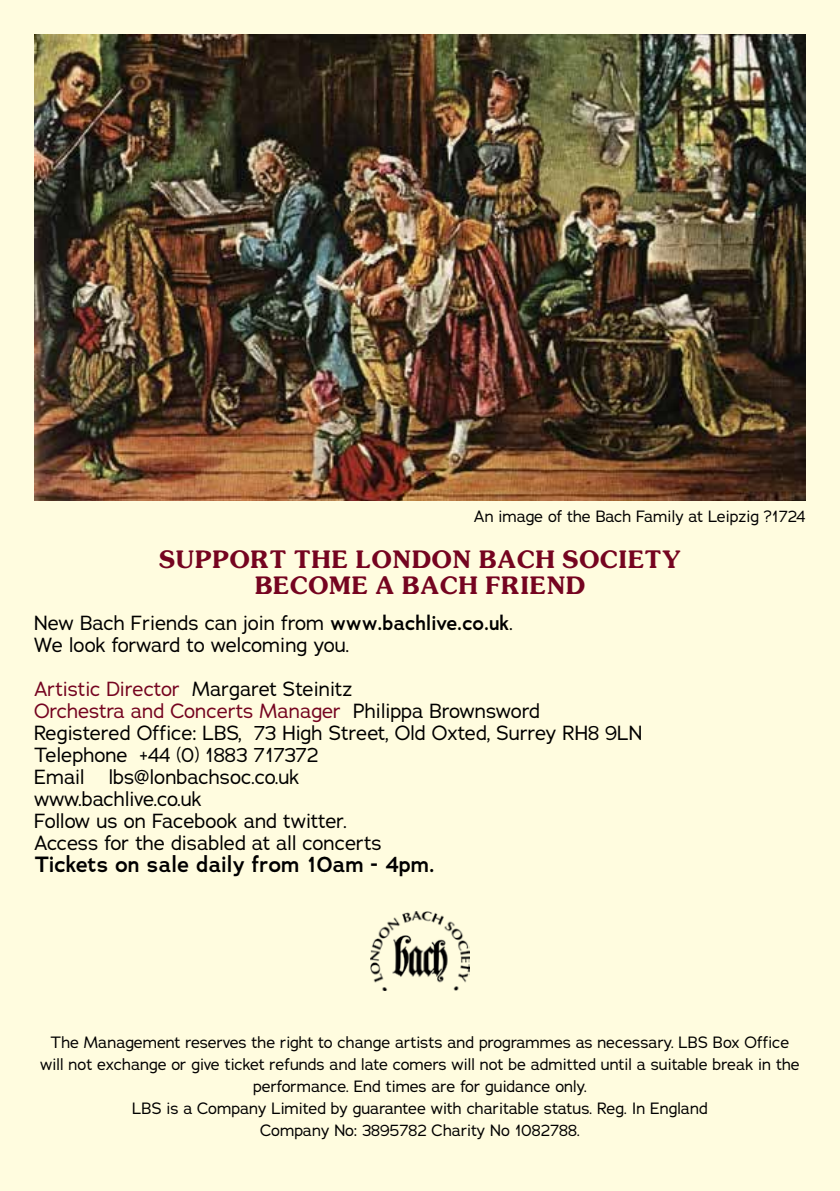
<style>
.page{position:relative;width:840px;height:1191px;background:#fff}
.page>*{position:absolute;margin:0;border:0;box-sizing:border-box;transform-origin:0 0}
.t1{font:22px/26.4px "Souvenir Demi";letter-spacing:.01em;color:#750420;text-align:center}
.t2{font:600 22px "Adrianna";color:#000}
.t3{font:20px/22px "Adrianna";color:#000}
.t4{font:16px/22px "Adrianna";color:#000;text-align:center}
.s1{font-weight:600}
.s2{color:#750420}
</style>
<div class="page">
<div style="left:0;top:0;width:839px;height:1191px;background:#fffcdf"></div>
<img style="left:34px;top:34px;width:771px;height:466px">
<img style="left:370px;top:911px;width:99px;height:79px">
<p class="t4" style="left:473px;top:505px;width:333px">An image of the Bach Family at Leipzig ?1724</p>
<h1 class="t1" style="left:159px;top:545px;width:523px">SUPPORT THE LONDON BACH SOCIETY<br>BECOME A BACH FRIEND</h1>
<p class="t3" style="left:34px;top:611px;width:480px">New Bach Friends can join from <span class="s1">www.bachlive.co.uk</span>.<br>We look forward to welcoming you.</p>
<p class="t3" style="left:34px;top:677px;width:609px"><span class="s2">Artistic Director</span> Margaret Steinitz<br><span class="s2">Orchestra and Concerts Manager</span> Philippa Brownsword<br>Registered Office: LBS, 73 High Street, Old Oxted, Surrey RH8 9LN Telephone +44 (0) 1883 717372<br>Email lbs@lonbachsoc.co.uk<br>www.bachlive.co.uk<br>Follow us on Facebook and twitter.<br>Access for the disabled at all concerts</p>
<h1 class="t2" style="left:34px;top:850px;width:402px">Tickets on sale daily from 10am - 4pm.</h1>
<p class="t4" style="left:40px;top:1031px;width:760px">The Management reserves the right to change artists and programmes as necessary. LBS Box Office will not exchange or give ticket refunds and late comers will not be admitted until a suitable break in the performance. End times are for guidance only.<br>LBS is a Company Limited by guarantee with charitable status. Reg. In England<br>Company No: 3895782 Charity No 1082788.</p>
</div>
